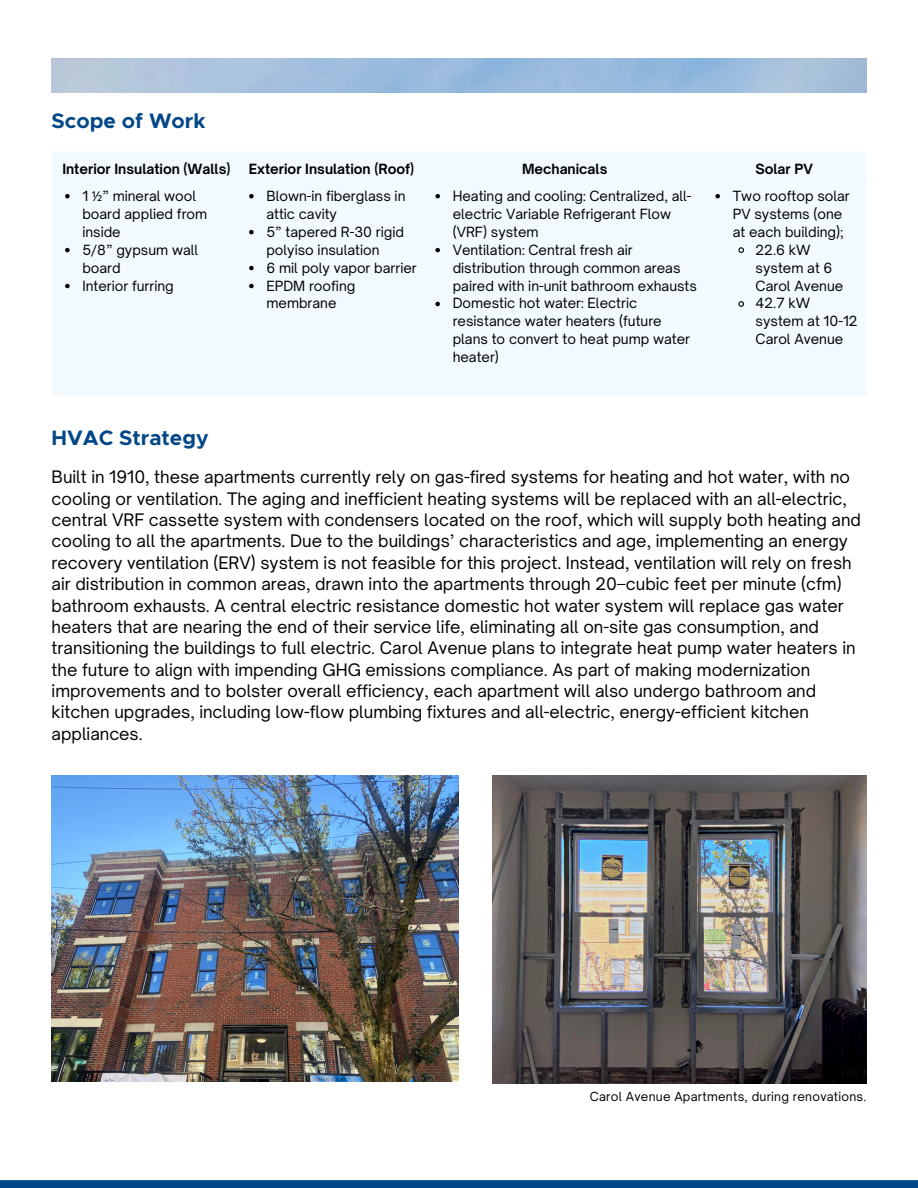
<style>
.page{position:relative;width:918px;height:1188px;background:#fff}
.page>*{position:absolute;margin:0;border:0;box-sizing:border-box;transform-origin:0 0}
.t1{font:700 21px "Metropolis";color:#024787}
.t2{font:16.5px/21.3px "Open Sauce One";color:#000}
.t3{font:13.5px/18px "Open Sauce One";color:#000}
.t4{font:700 13.5px "Open Sauce One";color:#000}
.t5{font:12px "Open Sauce One";letter-spacing:.02em;color:#000}
.s1{font-family:"Noto Sans"}
</style>
<div class="page">
<div style="left:0;top:1180px;width:918px;height:8px;background:#024787"></div>
<div style="left:57px;top:157px;width:804px;height:233px;background:#f2faff"></div>
<svg style="left:65px;top:194px;width:5px;height:4px"></svg>
<svg style="left:65px;top:248px;width:5px;height:4px"></svg>
<svg style="left:65px;top:284px;width:5px;height:4px"></svg>
<svg style="left:249px;top:194px;width:5px;height:4px"></svg>
<svg style="left:249px;top:230px;width:5px;height:4px"></svg>
<svg style="left:249px;top:266px;width:5px;height:4px"></svg>
<svg style="left:249px;top:284px;width:5px;height:4px"></svg>
<svg style="left:435px;top:194px;width:5px;height:4px"></svg>
<svg style="left:435px;top:248px;width:5px;height:4px"></svg>
<svg style="left:435px;top:302px;width:5px;height:4px"></svg>
<svg style="left:715px;top:194px;width:5px;height:4px"></svg>
<svg style="left:738px;top:246px;width:7px;height:8px"></svg>
<svg style="left:738px;top:300px;width:7px;height:8px"></svg>
<div style="left:52px;top:157px;width:5px;height:233px;background:#f2faff"></div>
<div style="left:236px;top:157px;width:5px;height:233px;background:#f2faff"></div>
<div style="left:422px;top:157px;width:6px;height:233px;background:#f2faff"></div>
<div style="left:702px;top:157px;width:6px;height:233px;background:#f2faff"></div>
<div style="left:861px;top:157px;width:5px;height:233px;background:#f2faff"></div>
<div style="left:52px;top:151px;width:814px;height:6px;background:#f2faff"></div>
<div style="left:52px;top:181px;width:814px;height:5px;background:#f2faff"></div>
<div style="left:52px;top:390px;width:814px;height:6px;background:#f2faff"></div>
<svg style="left:52px;top:59px;width:814px;height:33px;background:#a1bedc"></svg>
<img style="left:52px;top:776px;width:407px;height:306px">
<img style="left:492px;top:776px;width:375px;height:307px">
<p class="t1" style="left:52px;top:111px;width:155px">Scope of Work</p>
<p class="t4" style="left:62px;top:160px;width:170px">Interior Insulation (Walls)</p>
<h1 class="t4" style="left:249px;top:160px;width:167px">Exterior Insulation (Roof)</h1>
<p class="t4" style="left:522px;top:160px;width:87px">Mechanicals</p>
<p class="t4" style="left:755px;top:160px;width:59px">Solar PV</p>
<p class="t3" style="left:82px;top:187px;width:126px">1 <span class="s1">½</span>” mineral wool board applied from inside</p>
<p class="t3" style="left:82px;top:240px;width:117px">5/8” gypsum wall board</p>
<p class="t3" style="left:82px;top:276px;width:93px">Interior furring</p>
<p class="t3" style="left:266px;top:187px;width:141px">Blown-in fiberglass in attic cavity</p>
<p class="t3" style="left:266px;top:222px;width:139px">5” tapered R-30 rigid polyiso insulation</p>
<p class="t3" style="left:266px;top:258px;width:152px">6 mil poly vapor barrier</p>
<p class="t3" style="left:266px;top:276px;width:90px">EPDM roofing membrane</p>
<p class="t3" style="left:453px;top:187px;width:240px">Heating and cooling: Centralized, all&shy;electric Variable Refrigerant Flow (VRF) system</p>
<p class="t3" style="left:453px;top:240px;width:246px">Ventilation: Central fresh air distribution through common areas paired with in-unit bathroom exhausts</p>
<p class="t3" style="left:453px;top:294px;width:239px">Domestic hot water: Electric resistance water heaters (future plans to convert to heat pump water heater)</p>
<p class="t3" style="left:733px;top:187px;width:119px">Two rooftop solar<br>PV systems (one at each building);</p>
<p class="t3" style="left:756px;top:240px;width:89px">22.6 kW system at 6<br>Carol Avenue</p>
<p class="t3" style="left:756px;top:294px;width:103px">42.7 kW system at 10-12<br>Carol Avenue</p>
<h2 class="t1" style="left:52px;top:428px;width:158px">HVAC Strategy</h2>
<h1 class="t2" style="left:52px;top:466px;width:811px">Built in 1910, these apartments currently rely on gas-fired systems for heating and hot water, with no cooling or ventilation. The aging and inefficient heating systems will be replaced with an all-electric, central VRF cassette system with condensers located on the roof, which will supply both heating and cooling to all the apartments. Due to the buildings’ characteristics and age, implementing an energy recovery ventilation (ERV) system is not feasible for this project. Instead, ventilation will rely on fresh air distribution in common areas, drawn into the apartments through 20–cubic feet per minute (cfm) bathroom exhausts. A central electric resistance domestic hot water system will replace gas water heaters that are nearing the end of their service life, eliminating all on-site gas consumption, and transitioning the buildings to full electric. Carol Avenue plans to integrate heat pump water heaters in the future to align with impending GHG emissions compliance. As part of making modernization improvements and to bolster overall efficiency, each apartment will also undergo bathroom and kitchen upgrades, including low-flow plumbing fixtures and all-electric, energy-efficient kitchen appliances.</h1>
<p class="t5" style="left:590px;top:1089px;width:278px">Carol Avenue Apartments, during renovations.</p>
</div>
